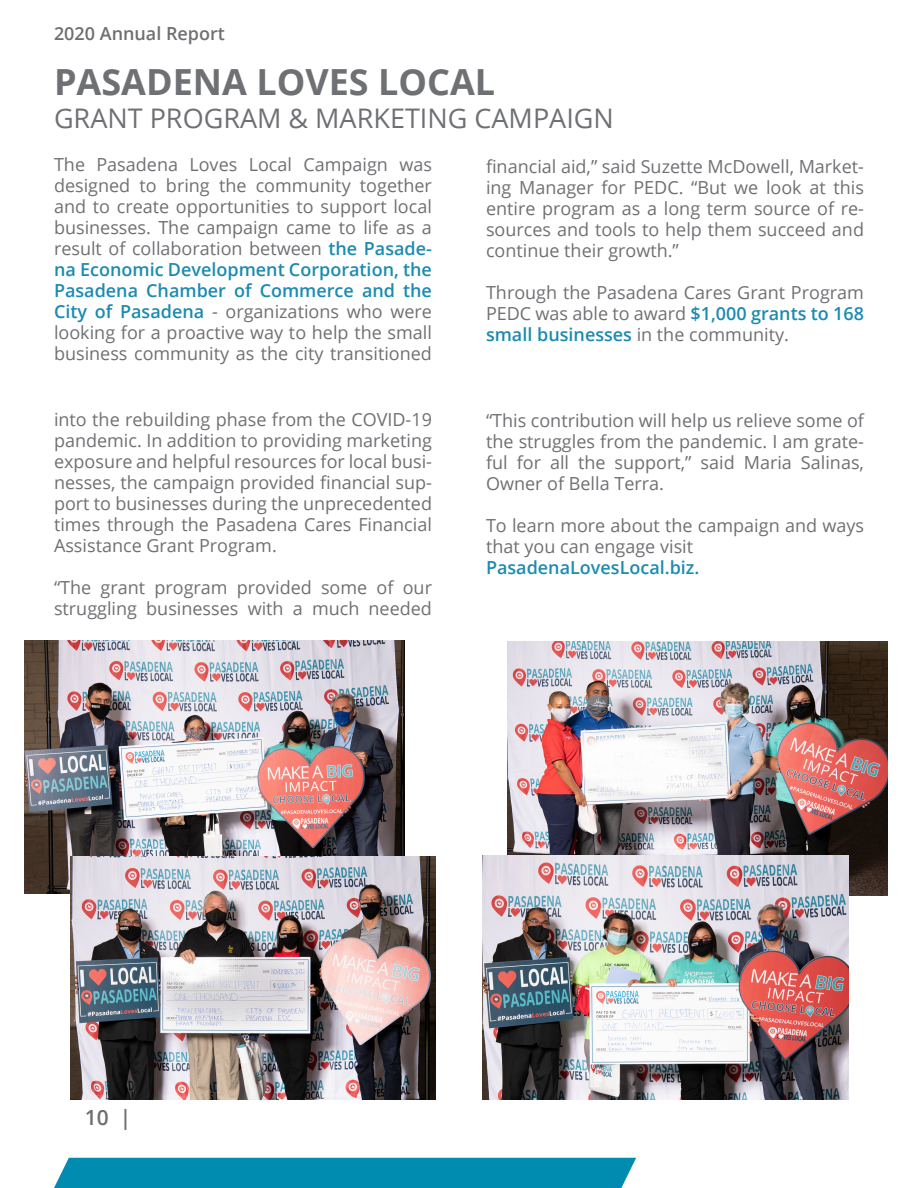
<style>
.page{position:relative;width:918px;height:1188px;background:#fff}
.page>*{position:absolute;margin:0;border:0;box-sizing:border-box;transform-origin:0 0}
.t1{font:700 36px "Open Sans";color:#6f7073}
.t2{font:27px "Open Sans";color:#6f7073}
.t3{font:600 21px "Open Sans";color:#6d6f72}
.t4{font:18px/21px "Open Sans";color:#6f7073;text-align:justify}
.t5{font:600 18px "Open Sans";color:#1c8bb1}
.t6{font:600 18px "Open Sans";color:#6e6f72}
.s1{font-weight:600;color:#1c8bb1}
</style>
<div class="page">
<div style="left:54px;top:1158px;width:582px;height:30px;background:#008bb1"></div>
<img style="left:25px;top:640px;width:380px;height:254px">
<img style="left:70px;top:856px;width:365px;height:244px">
<img style="left:508px;top:642px;width:380px;height:253px">
<img style="left:483px;top:856px;width:366px;height:244px">
<p class="t6" style="left:54px;top:21px;width:173px">2020 Annual Report</p>
<p class="t1" style="left:54px;top:57px;width:443px">PASADENA LOVES LOCAL</p>
<p class="t2" style="left:54px;top:99px;width:561px">GRANT PROGRAM &amp; MARKETING CAMPAIGN</p>
<p class="t4" style="left:54px;top:154px;width:380px">The Pasadena Loves Local Campaign was designed to bring the community together and to create opportunities to support local businesses. The campaign came to life as a result of collaboration between <span class="s1">the Pasade&shy;na Economic Development Corporation, the Pasadena Chamber of Commerce and the City of Pasadena</span> - organizations who were looking for a proactive way to help the small business community as the city transitioned</p>
<p class="t4" style="left:486px;top:155px;width:380px">financial aid,” said Suzette McDowell, Market&shy;ing Manager for PEDC. “But we look at this entire program as a long term source of re&shy;sources and tools to help them succeed and continue their growth.”</p>
<p class="t4" style="left:486px;top:281px;width:380px">Through the Pasadena Cares Grant Program PEDC was able to award <span class="s1">$1,000 grants to 168 small businesses</span> in the community.</p>
<p class="t4" style="left:54px;top:409px;width:380px">into the rebuilding phase from the COVID-19 pandemic. In addition to providing marketing exposure and helpful resources for local busi&shy;nesses, the campaign provided financial sup&shy;port to businesses during the unprecedented times through the Pasadena Cares Financial Assistance Grant Program.</p>
<p class="t4" style="left:54px;top:577px;width:380px">“The grant program provided some of our struggling businesses with a much needed</p>
<p class="t4" style="left:486px;top:409px;width:380px">“This contribution will help us relieve some of the struggles from the pandemic. I am grate&shy;ful for all the support,” said Maria Salinas, Owner of Bella Terra.</p>
<p class="t4" style="left:486px;top:514px;width:380px">To learn more about the campaign and ways that you can engage visit</p>
<p class="t5" style="left:486px;top:555px;width:215px">PasadenaLovesLocal.biz.</p>
<p class="t3" style="left:85px;top:1103px;width:48px">10 |</p>
</div>
